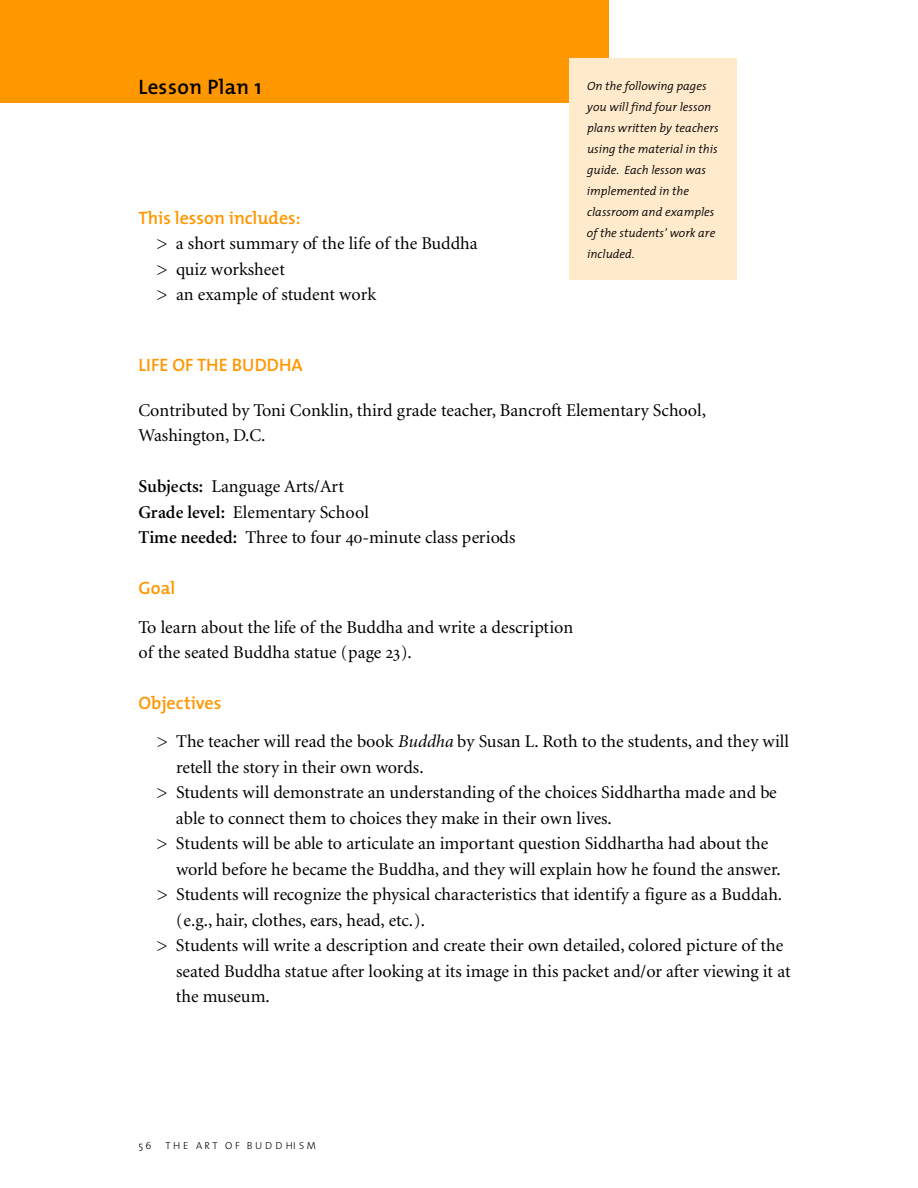
<style>
.page{position:relative;width:918px;height:1188px;background:#fff}
.page>*{position:absolute;margin:0;border:0;box-sizing:border-box;transform-origin:0 0}
.t1{font:600 21px "The Mix";letter-spacing:.02em;color:#000}
.t2{font:18px/25.5px "Minion EDO";color:#000}
.t3{font:600 18px "The Mix";color:#ff9700}
.t4{font:italic 300 12px/21px "The Mix";color:#000}
.t5{font:300 10.2px "The Mix";letter-spacing:.25em;color:#000}
.s1{font-weight:600}
.s2{font-style:italic}
</style>
<div class="page">
<div style="left:0;top:0;width:609px;height:102px;background:#ff9700"></div>
<div style="left:569px;top:58px;width:168px;height:221px;background:#ffeacc"></div>
<p class="t1" style="left:139px;top:78px;width:221px">O ve rv i ew of Buddh i s m</p>
<p class="t1" style="left:139px;top:78px;width:125px">Lesson Plan 1</p>
<p class="t4" style="left:587px;top:76px;width:133px">On the following pages you will find four lesson plans written by teachers using the material in this guide. Each lesson was implemented in the classroom and examples of the students’ work are included.</p>
<p class="t3" style="left:139px;top:210px;width:164px">This lesson includes:</p>
<p class="t2" style="left:157px;top:232px;width:323px">&gt; a short summary of the life of the Buddha &gt; quiz worksheet<br>&gt; an example of student work</p>
<p class="t3" style="left:138px;top:357px;width:166px">LIFE OF THE BUDDHA</p>
<p class="t2" style="left:138px;top:399px;width:569px">Contributed by Toni Conklin, third grade teacher, Bancroft Elementary School,<br>Washington, D.C.</p>
<p class="t2" style="left:138px;top:475px;width:379px"><span class="s1">Subjects:</span> Language Arts/Art<br><span class="s1">Grade level:</span> Elementary School<br><span class="s1">Time needed:</span> Three to four 40-minute class periods</p>
<p class="t3" style="left:139px;top:581px;width:38px">Goal</p>
<p class="t2" style="left:139px;top:615px;width:436px">To learn about the life of the Buddha and write a description of the seated Buddha statue (page 23).</p>
<p class="t3" style="left:139px;top:696px;width:84px">Objectives</p>
<p class="t2" style="left:157px;top:730px;width:634px">&gt; The teacher will read the book <span class="s2">Buddha</span> by Susan L. Roth to the students, and they will</p>
<p class="t2" style="left:176px;top:756px;width:249px">retell the story in their own words.</p>
<p class="t2" style="left:157px;top:781px;width:622px">&gt; Students will demonstrate an understanding of the choices Siddhartha made and be</p>
<p class="t2" style="left:176px;top:807px;width:437px">able to connect them to choices they make in their own lives.</p>
<p class="t2" style="left:157px;top:832px;width:613px">&gt; Students will be able to articulate an important question Siddhartha had about the</p>
<p class="t2" style="left:176px;top:858px;width:606px">world before he became the Buddha, and they will explain how he found the answer.</p>
<p class="t2" style="left:157px;top:883px;width:627px">&gt; Students will recognize the physical characteristics that identify a figure as a Buddah.</p>
<p class="t2" style="left:176px;top:909px;width:250px">(e.g., hair, clothes, ears, head, etc.).</p>
<p class="t2" style="left:157px;top:934px;width:628px">&gt; Students will write a description and create their own detailed, colored picture of the</p>
<p class="t2" style="left:176px;top:960px;width:616px">seated Buddha statue after looking at its image in this packet and/or after viewing it at</p>
<p class="t2" style="left:176px;top:985px;width:95px">the museum.</p>
<p class="t5" style="left:139px;top:1142px;width:14px">56</p>
<p class="t5" style="left:165px;top:1142px;width:152px">THE ART OF BUD D HI SM</p>
</div>
